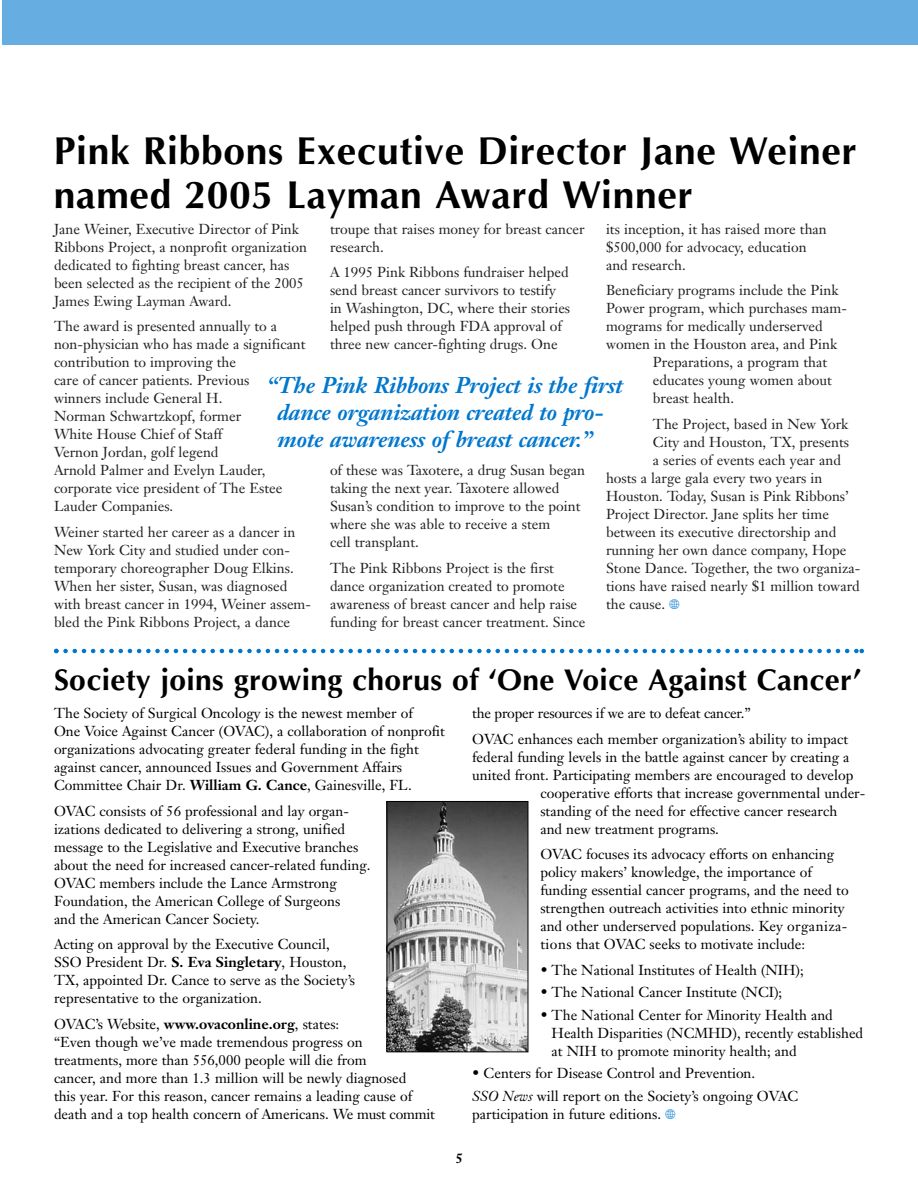
<style>
.page{position:relative;width:918px;height:1188px;background:#fff}
.page>*{position:absolute;margin:0;border:0;box-sizing:border-box;transform-origin:0 0}
.t1{font:700 39px/43.5px "Optima";letter-spacing:.015em;color:#000}
.t2{font:700 30px "Optima";letter-spacing:.01em;color:#000}
.t3{font:italic 700 22.5px/27px "Janson Text";letter-spacing:-.01em;color:#0077ce}
.t4{font:14.25px/18px "Janson Text";color:#000}
.t5{font:14.25px/18px "Janson Text";color:#231f20}
.t6{font:700 13.5px "Janson Text";color:#000}
.s1{font-family:"Carta";color:#0077ce}
.s2{font-weight:700}
.s3{font-style:italic}
</style>
<div class="page">
<div style="left:2px;top:0;width:916px;height:45px;background:#66aee2"></div>
<svg style="left:54px;top:649px;width:810px;height:4px"></svg>
<img style="left:389px;top:803px;width:137px;height:247px">
<div style="left:387px;top:801px;width:141px;height:251px;border:1px solid #000"></div>
<h1 class="t1" style="left:54px;top:133px;width:804px">Pink Ribbons Executive Director Jane Weiner named 2005 Layman Award Winner</h1>
<p class="t5" style="left:54px;top:221px;width:255px">Jane Weiner, Executive Director of Pink Ribbons Project, a nonprofit organization dedicated to fighting breast cancer, has been selected as the recipient of the 2005<br>James Ewing Layman Award.</p>
<p class="t5" style="left:54px;top:319px;width:253px">The award is presented annually to a non-physician who has made a significant contribution to improving the<br>care of cancer patients. Previous<br>winners include General H.<br>Norman Schwartzkopf, former<br>White House Chief of Staff<br>Vernon Jordan, golf legend<br>Arnold Palmer and Evelyn Lauder, corporate vice president of The Estee<br>Lauder Companies.</p>
<p class="t5" style="left:54px;top:524px;width:259px">Weiner started her career as a dancer in New York City and studied under con&shy;temporary choreographer Doug Elkins.<br>When her sister, Susan, was diagnosed with breast cancer in 1994, Weiner assem&shy;bled the Pink Ribbons Project, a dance</p>
<p class="t5" style="left:330px;top:221px;width:256px">troupe that raises money for breast cancer research.</p>
<p class="t5" style="left:330px;top:265px;width:242px">A 1995 Pink Ribbons fundraiser helped send breast cancer survivors to testify in Washington, DC, where their stories helped push through FDA approval of three new cancer-fighting drugs. One</p>
<p class="t5" style="left:606px;top:221px;width:222px">its inception, it has raised more than $500,000 for advocacy, education and research.</p>
<p class="t5" style="left:606px;top:283px;width:234px">Beneficiary programs include the Pink</p>
<p class="t5" style="left:606px;top:301px;width:242px">Power program, which purchases mam-</p>
<p class="t5" style="left:606px;top:319px;width:218px">mograms for medically underserved</p>
<p class="t5" style="left:606px;top:337px;width:233px">women in the Houston area, and Pink</p>
<p class="t5" style="left:653px;top:355px;width:176px">Preparations, a program that</p>
<p class="t5" style="left:653px;top:373px;width:180px">educates young women about</p>
<p class="t5" style="left:653px;top:391px;width:83px">breast health.</p>
<p class="t5" style="left:653px;top:416px;width:197px">The Project, based in New York</p>
<p class="t5" style="left:653px;top:434px;width:198px">City and Houston, TX, presents</p>
<p class="t5" style="left:653px;top:452px;width:190px">a series of events each year and</p>
<p class="t5" style="left:606px;top:470px;width:218px">hosts a large gala every two years in</p>
<p class="t5" style="left:606px;top:488px;width:244px">Houston. Today, Susan is Pink Ribbons’</p>
<p class="t5" style="left:606px;top:506px;width:225px">Project Director. Jane splits her time</p>
<p class="t5" style="left:606px;top:524px;width:232px">between its executive directorship and</p>
<p class="t5" style="left:606px;top:542px;width:242px">running her own dance company, Hope</p>
<p class="t5" style="left:606px;top:560px;width:256px">Stone Dance. Together, the two organiza-</p>
<p class="t5" style="left:606px;top:578px;width:255px">tions have raised nearly $1 million toward</p>
<p class="t5" style="left:606px;top:596px;width:75px">the cause. <span class="s1">-</span></p>
<h3 class="t3" style="left:278px;top:374px;width:347px;text-indent:-11px">“The Pink Ribbons Project is the first dance organization created to pro&shy;mote awareness of breast cancer.”</h3>
<p class="t5" style="left:330px;top:463px;width:257px">of these was Taxotere, a drug Susan began taking the next year. Taxotere allowed Susan’s condition to improve to the point where she was able to receive a stem<br>cell transplant.</p>
<p class="t5" style="left:330px;top:560px;width:257px">The Pink Ribbons Project is the first dance organization created to promote awareness of breast cancer and help raise funding for breast cancer treatment. Since</p>
<h2 class="t2" style="left:54px;top:668px;width:809px">Society joins growing chorus of ‘One Voice Against Cancer’</h2>
<p class="t4" style="left:54px;top:706px;width:393px">The Society of Surgical Oncology is the newest member of<br>One Voice Against Cancer (OVAC), a collaboration of nonprofit organizations advocating greater federal funding in the fight against cancer, announced Issues and Government Affairs Committee Chair Dr. <span class="s2">William G. Cance</span>, Gainesville, FL.</p>
<p class="t4" style="left:54px;top:803px;width:318px">OVAC consists of 56 professional and lay organ&shy;izations dedicated to delivering a strong, unified message to the Legislative and Executive branches about the need for increased cancer-related funding.<br>OVAC members include the Lance Armstrong Foundation, the American College of Surgeons<br>and the American Cancer Society.</p>
<p class="t4" style="left:54px;top:937px;width:303px">Acting on approval by the Executive Council, SSO President Dr. <span class="s2">S. Eva Singletary</span>, Houston, TX, appointed Dr. Cance to serve as the Society’s representative to the organization.</p>
<p class="t4" style="left:54px;top:1016px;width:382px">OVAC’s Website, <span class="s2">www.ovaconline.org</span>, states:<br>“Even though we’ve made tremendous progress on<br>treatments, more than 556,000 people will die from<br>cancer, and more than 1.3 million will be newly diagnosed<br>this year. For this reason, cancer remains a leading cause of death and a top health concern of Americans. We must commit</p>
<p class="t4" style="left:472px;top:702px;width:377px;line-height:25.5px">the proper resources if we are to defeat cancer.”<br>OVAC enhances each member organization’s ability to impact</p>
<p class="t4" style="left:472px;top:749px;width:379px">federal funding levels in the battle against cancer by creating a</p>
<p class="t4" style="left:472px;top:767px;width:383px">united front. Participating members are encouraged to develop</p>
<p class="t4" style="left:540px;top:785px;width:326px">cooperative efforts that increase governmental under-</p>
<p class="t4" style="left:540px;top:803px;width:298px">standing of the need for effective cancer research</p>
<p class="t4" style="left:540px;top:821px;width:180px">and new treatment programs.</p>
<p class="t4" style="left:540px;top:847px;width:310px">OVAC focuses its advocacy efforts on enhancing policy makers’ knowledge, the importance of funding essential cancer programs, and the need to strengthen outreach activities into ethnic minority and other underserved populations. Key organiza&shy;tions that OVAC seeks to motivate include:</p>
<p class="t4" style="left:540px;top:962px;width:265px">• The National Institutes of Health (NIH);</p>
<p class="t4" style="left:540px;top:985px;width:243px">• The National Cancer Institute (NCI);</p>
<p class="t4" style="left:552px;top:1007px;width:313px;text-indent:-11px">• The National Center for Minority Health and<br>Health Disparities (NCMHD), recently established at NIH to promote minority health; and</p>
<p class="t4" style="left:472px;top:1063px;width:328px;line-height:22.5px">• Centers for Disease Control and Prevention.<br><span class="s3">SSO News</span> will report on the Society’s ongoing OVAC</p>
<p class="t4" style="left:472px;top:1106px;width:205px">participation in future editions. <span class="s1">-</span></p>
<p class="t6" style="left:455px;top:1153px;width:9px">5</p>
</div>
